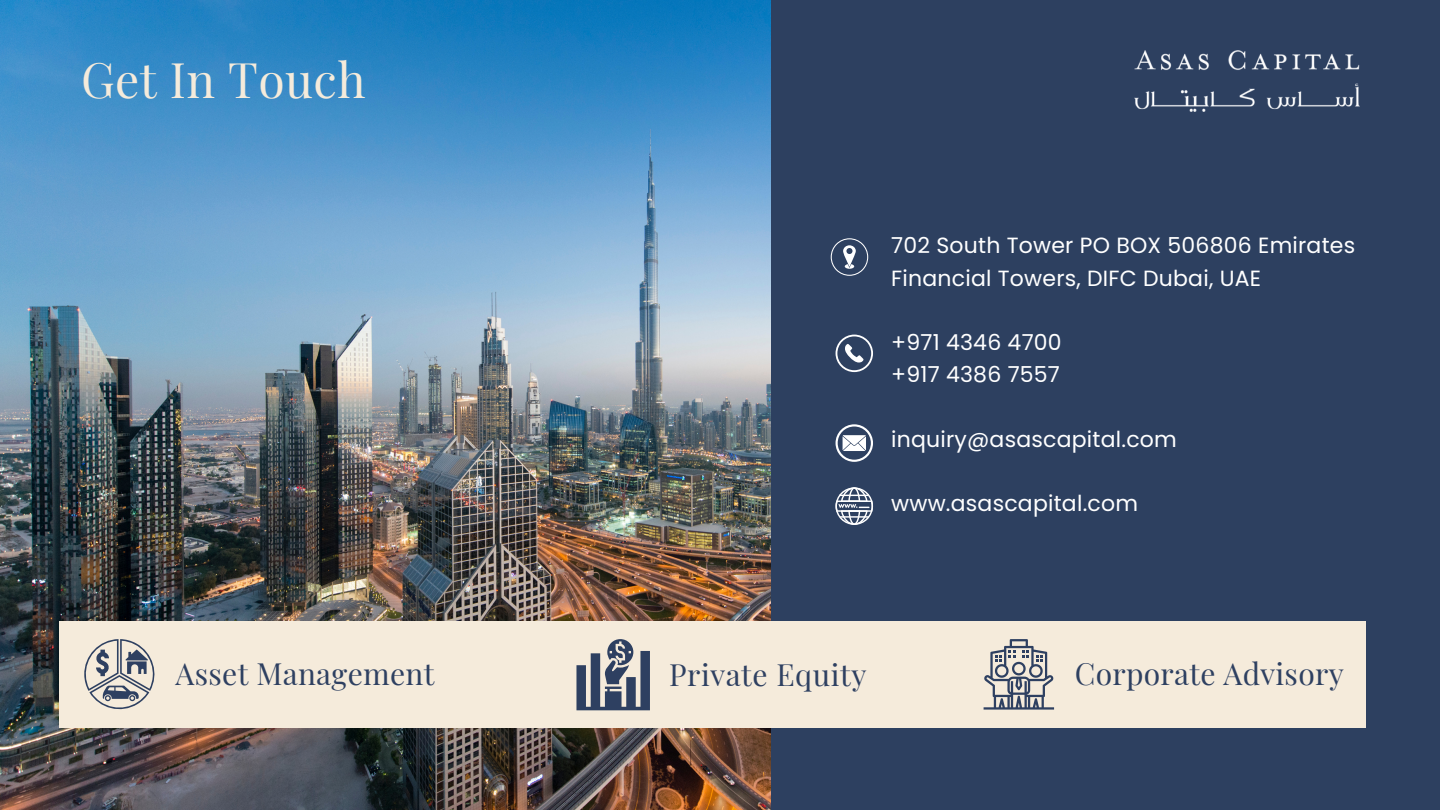
<style>
.page{position:relative;width:1440px;height:810px;background:#2d4060}
.page>*{position:absolute;margin:0;border:0;box-sizing:border-box;transform-origin:0 0}
.t1{font:48px "Playfair Display";letter-spacing:.01em;color:#f5ebdb}
.t2{font:30px "Playfair Display";letter-spacing:.01em;color:#2e4061}
.t3{font:22px/32.2px "Poppins";letter-spacing:.01em;color:#fff}
</style>
<div class="page">
<img style="left:0;top:0;width:771px;height:810px">
<div style="left:60px;top:621px;width:1306px;height:107px;background:#f5ebdb"></div>
<img style="left:1134px;top:50px;width:225px;height:62px">
<svg style="left:84px;top:639px;width:70px;height:71px"></svg>
<svg style="left:576px;top:639px;width:74px;height:71px"></svg>
<svg style="left:984px;top:639px;width:70px;height:71px"></svg>
<svg style="left:836px;top:424px;width:37px;height:38px"></svg>
<svg style="left:831px;top:238px;width:37px;height:38px"></svg>
<svg style="left:836px;top:335px;width:37px;height:37px"></svg>
<svg style="left:836px;top:487px;width:37px;height:38px"></svg>
<h1 class="t1" style="left:81px;top:46px;width:286px">Get In Touch</h1>
<p class="t3" style="left:891px;top:230px;width:466px">702 South Tower PO BOX 506806 Emirates<br>Financial Towers, DIFC Dubai, UAE</p>
<p class="t3" style="left:891px;top:326px;width:172px">+971 4346 4700 +917 4386 7557</p>
<p class="t3" style="left:891px;top:423px;width:287px">inquiry@asascapital.com</p>
<p class="t3" style="left:891px;top:488px;width:248px">www.asascapital.com</p>
<h2 class="t2" style="left:176px;top:653px;width:260px">Asset Management</h2>
<h2 class="t2" style="left:669px;top:653px;width:199px">Private Equity</h2>
<h2 class="t2" style="left:1075px;top:653px;width:271px">Corporate Advisory</h2>
</div>
